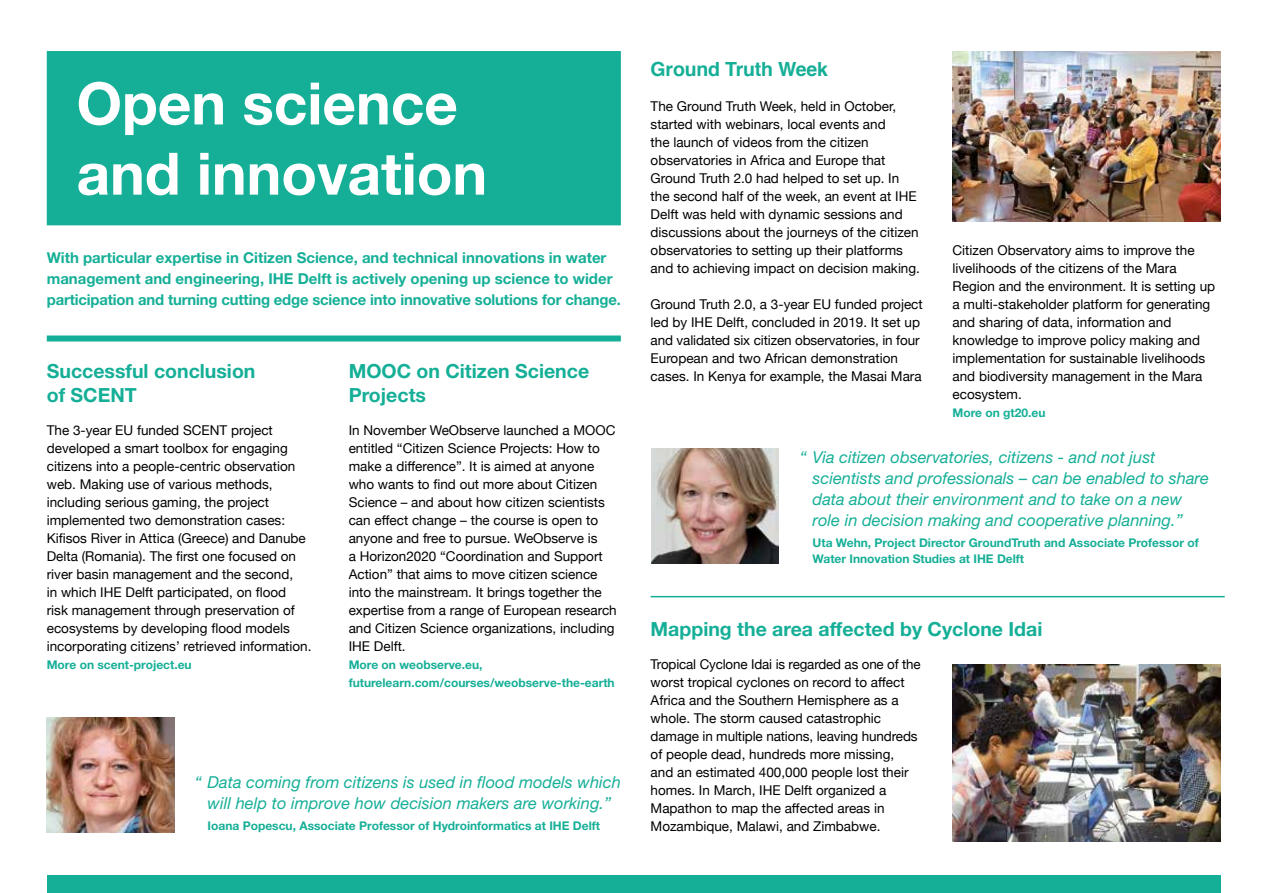
<style>
.page{position:relative;width:1263px;height:893px;background:#fff}
.page>*{position:absolute;margin:0;border:0;box-sizing:border-box;transform-origin:0 0}
.t1{font:700 58.5px/70.2px "Helvetica Neue";color:#fff}
.t2{font:700 19.5px/24px "Helvetica Neue";color:#15af97}
.t3{font:700 19.5px "Helvetica";letter-spacing:-.01em;color:#15af97}
.t4{font:italic 16.5px/21px "Helvetica Neue";color:#15af97}
.t5{font:700 15px/21px "Helvetica Neue";color:#15af97}
.t6{font:13.5px/18px "Helvetica Neue";color:#000}
.t7{font:700 12px/18px "Helvetica Neue";color:#15af97}
</style>
<div class="page">
<img style="left:952px;top:51px;width:268px;height:170px">
<div style="left:47px;top:51px;width:574px;height:174px;background:#15af97"></div>
<img style="left:952px;top:665px;width:268px;height:176px">
<div style="left:47px;top:876px;width:1173px;height:17px;background:#15af97"></div>
<div style="left:47px;top:335px;width:574px;height:6px;background:#15af97"></div>
<hr style="left:651px;top:596px;width:574px;height:1px;background:#15af97">
<img style="left:47px;top:718px;width:127px;height:114px">
<img style="left:651px;top:449px;width:127px;height:115px">
<h1 class="t1" style="left:77px;top:67px;width:412px">Open science and innovation</h1>
<p class="t5" style="left:47px;top:247px;width:576px">With particular expertise in Citizen Science, and technical innovations in water management and engineering, IHE Delft is actively opening up science to wider participation and turning cutting edge science into innovative solutions for change.</p>
<h2 class="t2" style="left:47px;top:359px;width:210px">Successful conclusion of SCENT</h2>
<h2 class="t2" style="left:349px;top:359px;width:242px">MOOC on Citizen Science<br>Projects</h2>
<h2 class="t3" style="left:651px;top:54px;width:179px">Ground Truth Week</h2>
<p class="t6" style="left:651px;top:98px;width:271px">The Ground Truth Week, held in October, started with webinars, local events and<br>the launch of videos from the citizen observatories in Africa and Europe that Ground Truth 2.0 had helped to set up. In the second half of the week, an event at IHE Delft was held with dynamic sessions and discussions about the journeys of the citizen observatories to setting up their platforms and to achieving impact on decision making.</p>
<p class="t6" style="left:651px;top:296px;width:274px">Ground Truth 2.0, a 3-year EU funded project led by IHE Delft, concluded in 2019. It set up and validated six citizen observatories, in four European and two African demonstration cases. In Kenya for example, the Masai Mara</p>
<p class="t6" style="left:952px;top:242px;width:264px">Citizen Observatory aims to improve the livelihoods of the citizens of the Mara Region and the environment. It is setting up a multi-stakeholder platform for generating and sharing of data, information and knowledge to improve policy making and implementation for sustainable livelihoods and biodiversity management in the Mara ecosystem.</p>
<p class="t7" style="left:952px;top:404px;width:94px">More on gt20.eu</p>
<p class="t6" style="left:47px;top:422px;width:266px">The 3-year EU funded SCENT project developed a smart toolbox for engaging citizens into a people-centric observation web. Making use of various methods, including serious gaming, the project implemented two demonstration cases:<br>Kifisos River in Attica (Greece) and Danube Delta (Romania). The first one focused on river basin management and the second,<br>in which IHE Delft participated, on flood<br>risk management through preservation of ecosystems by developing flood models incorporating citizens’ retrieved information.</p>
<p class="t7" style="left:47px;top:656px;width:146px">More on scent-project.eu</p>
<p class="t6" style="left:651px;top:656px;width:272px">Tropical Cyclone Idai is regarded as one of the worst tropical cyclones on record to affect Africa and the Southern Hemisphere as a whole. The storm caused catastrophic damage in multiple nations, leaving hundreds of people dead, hundreds more missing,<br>and an estimated 400,000 people lost their homes. In March, IHE Delft organized a Mapathon to map the affected areas in Mozambique, Malawi, and Zimbabwe.</p>
<p class="t6" style="left:349px;top:422px;width:270px">In November WeObserve launched a MOOC entitled “Citizen Science Projects: How to make a difference”. It is aimed at anyone who wants to find out more about Citizen Science – and about how citizen scientists can effect change – the course is open to anyone and free to pursue. WeObserve is<br>a Horizon2020 “Coordination and Support Action” that aims to move citizen science into the mainstream. It brings together the expertise from a range of European research and Citizen Science organizations, including IHE Delft.</p>
<p class="t7" style="left:349px;top:656px;width:268px">More on weobserve.eu, futurelearn.com/courses/weobserve-the-earth</p>
<p class="t4" style="left:812px;top:446px;width:398px;text-indent:-13px">“ Via citizen observatories, citizens - and not just scientists and professionals – can be enabled to share data about their environment and to take on a new role in decision making and cooperative planning.”</p>
<p class="t7" style="left:813px;top:534px;width:388px;line-height:16.5px">Uta Wehn, Project Director GroundTruth and Associate Professor of<br>Water Innovation Studies at IHE Delft</p>
<h2 class="t2" style="left:651px;top:616px;width:393px">Mapping the area affected by Cyclone Idai</h2>
<p class="t4" style="left:195px;top:771px;width:427px;text-align:center">“ Data coming from citizens is used in flood models which will help to improve how decision makers are working.”</p>
<p class="t7" style="left:208px;top:817px;width:394px">Ioana Popescu, Associate Professor of Hydroinformatics at IHE Delft</p>
</div>
